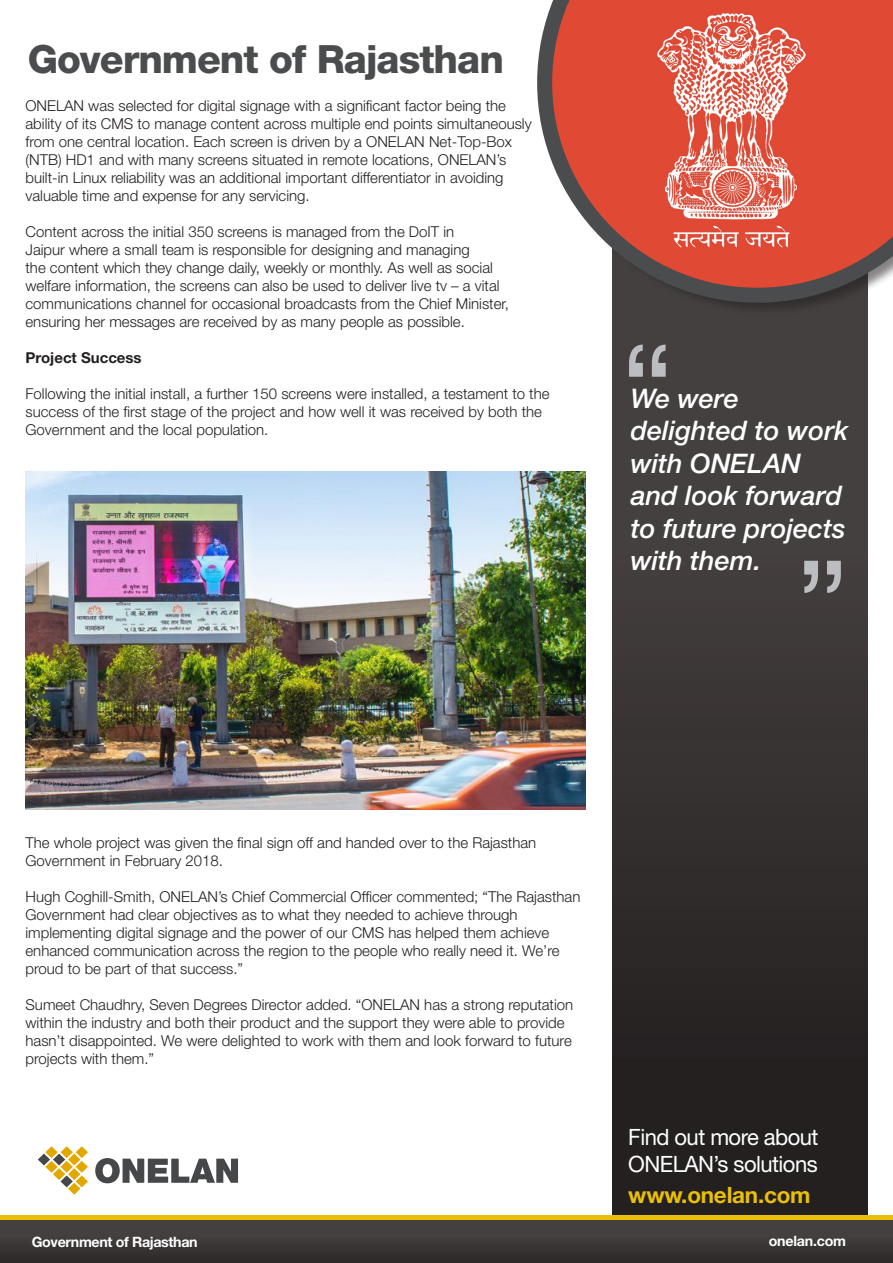
<style>
.page{position:relative;width:893px;height:1263px;background:#fff}
.page>*{position:absolute;margin:0;border:0;box-sizing:border-box;transform-origin:0 0}
.ONELAN_HEADER{font:124.5px "Helvetica Neue LT Std";color:#bcbdc0}
.ONELAN_HEADER-2{font:800 39px "Helvetica Neue LT Std";letter-spacing:-.025em;color:#4b4c4d}
.ONELAN_SUBHEAD{font:italic 500 27px/32.4px "Helvetica Neue LT Std";color:#fff}
.cta1{font:22.5px/27px "Helvetica Neue LT Std";letter-spacing:-.025em;color:#fff}
.cta1-2{font:700 22.5px "Helvetica Neue LT Std";letter-spacing:-.01em;color:#e9c005}
.ONELAN_SUBHEAD-2{font:300 15px/18px "Helvetica Neue LT Std";color:#231f20}
.ONELAN_SUBHEAD-3{font:700 15px "Helvetica Neue LT Std";color:#231f20}
.ONELAN_HEADER-3{font:700 14.25px "Helvetica Neue LT Std";letter-spacing:-.025em;color:#fff}
.ONELAN_BODY{font:700 14.25px "Helvetica Neue LT Std";letter-spacing:-.015em;color:#fff}
</style>
<div class="page">
<svg style="left:612px;top:317px;width:255px;height:898px;background:#353131"></svg>
<div style="left:547px;top:0;width:346px;height:317px;background:#231f20;opacity:.55"></div>
<svg style="left:0;top:1220px;width:893px;height:43px;background:#3c3737"></svg>
<div style="left:0;top:1215px;width:893px;height:5px;background:#e9c005"></div>
<img style="left:26px;top:472px;width:559px;height:338px">
<svg style="left:537px;top:0;width:356px;height:303px;background:#d2695a"></svg>
<svg style="left:38px;top:1146px;width:50px;height:49px"></svg>
<svg style="left:95px;top:1158px;width:143px;height:25px"></svg>
<p class="ONELAN_HEADER-2" style="left:28px;top:35px;width:478px">Government of Rajasthan</p>
<p class="ONELAN_SUBHEAD-2" style="left:26px;top:96px;width:508px">ONELAN was selected for digital signage with a significant factor being the ability of its CMS to manage content across multiple end points simultaneously from one central location. Each screen is driven by a ONELAN Net-Top-Box (NTB) HD1 and with many screens situated in remote locations, ONELAN’s built-in Linux reliability was an additional important differentiator in avoiding valuable time and expense for any servicing.</p>
<p class="ONELAN_SUBHEAD-2" style="left:26px;top:222px;width:485px">Content across the initial 350 screens is managed from the DoIT in<br>Jaipur where a small team is responsible for designing and managing<br>the content which they change daily, weekly or monthly. As well as social welfare information, the screens can also be used to deliver live tv – a vital communications channel for occasional broadcasts from the Chief Minister, ensuring her messages are received by as many people as possible.</p>
<p class="ONELAN_SUBHEAD-3" style="left:26px;top:348px;width:118px">Project Success</p>
<p class="ONELAN_SUBHEAD-2" style="left:26px;top:384px;width:526px">Following the initial install, a further 150 screens were installed, a testament to the success of the first stage of the project and how well it was received by both the<br>Government and the local population.</p>
<p class="ONELAN_HEADER" style="left:621px;top:315px;width:55px">“</p>
<p class="ONELAN_SUBHEAD" style="left:631px;top:382px;width:219px">We were delighted to work with ONELAN and look forward to future projects with them.</p>
<p class="ONELAN_HEADER" style="left:849px;top:622px;width:55px;rotate:-180deg">“</p>
<p class="ONELAN_SUBHEAD-2" style="left:26px;top:833px;width:512px">The whole project was given the final sign off and handed over to the Rajasthan<br>Government in February 2018.</p>
<p class="ONELAN_SUBHEAD-2" style="left:26px;top:887px;width:556px">Hugh Coghill-Smith, ONELAN’s Chief Commercial Officer commented; “The Rajasthan Government had clear objectives as to what they needed to achieve through implementing digital signage and the power of our CMS has helped them achieve enhanced communication across the region to the people who really need it. We’re proud to be part of that success.”</p>
<p class="ONELAN_SUBHEAD-2" style="left:26px;top:995px;width:549px">Sumeet Chaudhry, Seven Degrees Director added. “ONELAN has a strong reputation within the industry and both their product and the support they were able to provide hasn’t disappointed. We were delighted to work with them and look forward to future projects with them.”</p>
<p class="ONELAN_HEADER-3" style="left:32px;top:1233px;width:167px">Government of Rajasthan</p>
<p class="cta1" style="left:628px;top:1123px;width:192px">Find out more about<br>ONELAN’s solutions</p>
<p class="cta1-2" style="left:628px;top:1181px;width:184px">www.onelan.com</p>
<p class="ONELAN_BODY" style="left:769px;top:1232px;width:79px">onelan.com</p>
</div>
